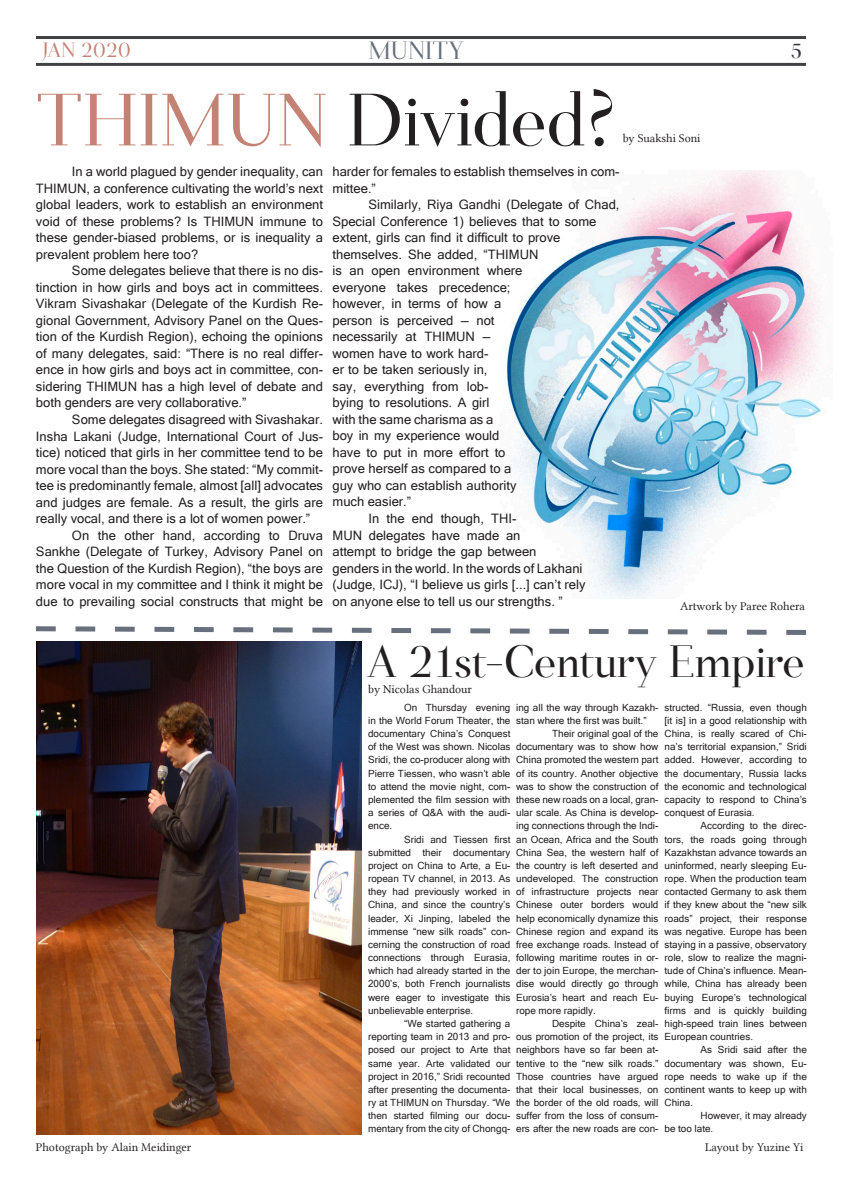
<style>
.page{position:relative;width:842px;height:1191px;background:#fff}
.page>*{position:absolute;margin:0;border:0;box-sizing:border-box;transform-origin:0 0}
.t1{font:71px "Salinas Demo";color:#231f20}
.t2{font:43.4px "Salinas Demo";color:#231f20}
.t3{font:24px "Salinas Demo";color:#68707e}
.t4{font:20px "Salinas Demo";color:#c48274}
.t5{font:20px "Salinas Demo";color:#32333f}
.t6{font:13px/16.5px "Microsoft Sans Serif";color:#231f20;text-align:justify}
.t7{font:12px "Lin Libertine";color:#231f20}
.t8{font:9.9px/13.2px "Microsoft Sans Serif";color:#231f20;text-align:justify}
.s1{color:#c48274}
</style>
<div class="page">
<hr style="left:36px;top:36px;width:770px;height:3px;background:#404244">
<hr style="left:36px;top:63px;width:770px;height:3px;background:#404244">
<svg style="left:36px;top:626px;width:770px;height:9px"></svg>
<img style="left:502px;top:170px;width:322px;height:428px">
<img style="left:36px;top:641px;width:325px;height:493px">
<h3 class="t4" style="left:43px;top:38px;width:90px">JAN 2020</h3>
<h3 class="t3" style="left:368px;top:37px;width:97px">MUNITY</h3>
<h3 class="t5" style="left:790px;top:39px;width:13px">5</h3>
<h1 class="t1" style="left:36px;top:79px;width:583px"><span class="s1">THIMUN</span> Divided?</h1>
<p class="t7" style="left:623px;top:131px;width:79px">by Suakshi Soni</p>
<p class="t6" style="left:36px;top:163px;width:289px;text-indent:36px">In a world plagued by gender inequality, can THIMUN, a conference cultivating the world’s next global leaders, work to establish an environment void of these problems? Is THIMUN immune to these gender-biased problems, or is inequality a prevalent problem here too?</p>
<p class="t6" style="left:36px;top:262px;width:289px;text-indent:36px">Some delegates believe that there is no dis&shy;tinction in how girls and boys act in committees.<br>Vikram Sivashakar (Delegate of the Kurdish Re&shy;gional Government, Advisory Panel on the Ques&shy;tion of the Kurdish Region), echoing the opinions of many delegates, said: “There is no real differ&shy;ence in how girls and boys act in committee, con&shy;sidering THIMUN has a high level of debate and both genders are very collaborative.”</p>
<h3 class="t6" style="left:72px;top:411px;width:253px">Some delegates disagreed with Sivashakar.</h3>
<h3 class="t6" style="left:36px;top:427px;width:289px">Insha Lakani (Judge, International Court of Jus-</h3>
<h3 class="t6" style="left:36px;top:444px;width:289px">tice) noticed that girls in her committee tend to be</h3>
<h3 class="t6" style="left:36px;top:460px;width:289px">more vocal than the boys. She stated: “My commit-</h3>
<h3 class="t6" style="left:36px;top:477px;width:289px">tee is predominantly female, almost [all] advocates</h3>
<h3 class="t6" style="left:36px;top:493px;width:289px">and judges are female. As a result, the girls are</h3>
<h3 class="t6" style="left:36px;top:510px;width:276px">really vocal, and there is a lot of women power.”</h3>
<h3 class="t6" style="left:72px;top:526px;width:253px">On the other hand, according to Druva</h3>
<h3 class="t6" style="left:36px;top:543px;width:289px">Sankhe (Delegate of Turkey, Advisory Panel on</h3>
<h3 class="t6" style="left:36px;top:559px;width:289px">the Question of the Kurdish Region), “the boys are</h3>
<h3 class="t6" style="left:36px;top:576px;width:289px">more vocal in my committee and I think it might be</h3>
<h3 class="t6" style="left:36px;top:592px;width:289px">due to prevailing social constructs that might be</h3>
<h3 class="t6" style="left:332px;top:163px;width:289px">harder for females to establish themselves in com&shy;mittee.”</h3>
<h3 class="t6" style="left:368px;top:196px;width:253px">Similarly, Riya Gandhi (Delegate of Chad,</h3>
<h3 class="t6" style="left:332px;top:213px;width:265px">Special Conference 1) believes that to some</h3>
<h3 class="t6" style="left:332px;top:229px;width:229px">extent, girls can find it difficult to prove</h3>
<h3 class="t6" style="left:332px;top:246px;width:207px">themselves. She added, “THIMUN</h3>
<h3 class="t6" style="left:332px;top:262px;width:191px">is an open environment where</h3>
<h3 class="t6" style="left:332px;top:279px;width:179px">everyone takes precedence;</h3>
<h3 class="t6" style="left:332px;top:295px;width:170px">however, in terms of how a</h3>
<h3 class="t6" style="left:332px;top:312px;width:163px">person is perceived — not</h3>
<h3 class="t6" style="left:332px;top:328px;width:160px">necessarily at THIMUN —</h3>
<h3 class="t6" style="left:332px;top:345px;width:157px">women have to work hard-</h3>
<h3 class="t6" style="left:332px;top:361px;width:157px">er to be taken seriously in,</h3>
<h3 class="t6" style="left:332px;top:378px;width:157px">say, everything from lob-</h3>
<h3 class="t6" style="left:332px;top:394px;width:159px">bying to resolutions. A girl</h3>
<h3 class="t6" style="left:332px;top:411px;width:162px">with the same charisma as a</h3>
<h3 class="t6" style="left:332px;top:427px;width:168px">boy in my experience would</h3>
<h3 class="t6" style="left:332px;top:444px;width:175px">have to put in more effort to</h3>
<h3 class="t6" style="left:332px;top:460px;width:181px">prove herself as compared to a</h3>
<h3 class="t6" style="left:332px;top:477px;width:185px">guy who can establish authority</h3>
<h3 class="t6" style="left:332px;top:493px;width:80px">much easier.”</h3>
<h3 class="t6" style="left:368px;top:510px;width:150px">In the end though, THI-</h3>
<h3 class="t6" style="left:332px;top:526px;width:189px">MUN delegates have made an</h3>
<h3 class="t6" style="left:332px;top:543px;width:205px">attempt to bridge the gap between</h3>
<h3 class="t6" style="left:332px;top:559px;width:251px">genders in the world. In the words of Lakhani</h3>
<h3 class="t6" style="left:332px;top:576px;width:255px">(Judge, ICJ), “I believe us girls [...] can’t rely</h3>
<h3 class="t6" style="left:332px;top:592px;width:232px">on anyone else to tell us our strengths. ”</h3>
<p class="t7" style="left:680px;top:599px;width:127px">Artwork by Paree Rohera</p>
<h2 class="t2" style="left:367px;top:636px;width:439px">A 21st-Century Empire</h2>
<p class="t7" style="left:368px;top:682px;width:105px">by Nicolas Ghandour</p>
<p class="t8" style="left:368px;top:700px;width:144px;text-indent:36px">On Thursday evening in the World Forum Theater, the documentary China’s Conquest of the West was shown. Nicolas Sridi, the co-producer along with Pierre Tiessen, who wasn’t able to attend the movie night, com&shy;plemented the film session with a series of Q&amp;A with the audi&shy;ence.</p>
<p class="t8" style="left:368px;top:832px;width:144px;text-indent:36px">Sridi and Tiessen first submitted their documentary project on China to Arte, a Eu&shy;ropean TV channel, in 2013. As they had previously worked in China, and since the country’s leader, Xi Jinping, labeled the immense “new silk roads” con&shy;cerning the construction of road connections through Eurasia, which had already started in the 2000’s, both French journalists were eager to investigate this unbelievable enterprise.</p>
<p class="t8" style="left:368px;top:1017px;width:144px;text-indent:36px">“We started gathering a reporting team in 2013 and pro&shy;posed our project to Arte that same year. Arte validated our project in 2016,” Sridi recounted after presenting the documenta&shy;ry at THIMUN on Thursday. “We then started filming our docu&shy;mentary from the city of Chongq-</p>
<p class="t8" style="left:664px;top:700px;width:144px">structed. “Russia, even though [it is] in a good relationship with China, is really scared of Chi&shy;na’s territorial expansion,” Sridi added. However, according to the documentary, Russia lacks the economic and technological capacity to respond to China’s conquest of Eurasia.</p>
<p class="t8" style="left:664px;top:819px;width:144px;text-indent:36px">According to the direc&shy;tors, the roads going through Kazakhstan advance towards an uninformed, nearly sleeping Eu&shy;rope. When the production team contacted Germany to ask them if they knew about the “new silk roads” project, their response was negative. Europe has been staying in a passive, observatory role, slow to realize the magni&shy;tude of China’s influence. Mean&shy;while, China has already been buying Europe’s technological firms and is quickly building high-speed train lines between European countries.</p>
<p class="t8" style="left:664px;top:1043px;width:144px;text-indent:36px">As Sridi said after the documentary was shown, Eu&shy;rope needs to wake up if the continent wants to keep up with China.</p>
<p class="t8" style="left:664px;top:1109px;width:144px;text-indent:36px">However, it may already be too late.</p>
<p class="t8" style="left:516px;top:700px;width:144px">ing all the way through Kazakh&shy;stan where the first was built.”</p>
<p class="t8" style="left:516px;top:727px;width:144px;text-indent:36px">Their original goal of the documentary was to show how China promoted the western part of its country. Another objective was to show the construction of these new roads on a local, gran&shy;ular scale. As China is develop&shy;ing connections through the Indi&shy;an Ocean, Africa and the South China Sea, the western half of the country is left deserted and undeveloped. The construction of infrastructure projects near Chinese outer borders would help economically dynamize this Chinese region and expand its free exchange roads. Instead of following maritime routes in or&shy;der to join Europe, the merchan&shy;dise would directly go through Eurosia’s heart and reach Eu&shy;rope more rapidly.</p>
<p class="t8" style="left:516px;top:1017px;width:144px;text-indent:36px">Despite China’s zeal&shy;ous promotion of the project, its neighbors have so far been at&shy;tentive to the “new silk roads.” Those countries have argued that their local businesses, on the border of the old roads, will suffer from the loss of consum&shy;ers after the new roads are con-</p>
<p class="t7" style="left:36px;top:1140px;width:157px">Photograph by Alain Meidinger</p>
<p class="t7" style="left:705px;top:1140px;width:100px">Layout by Yuzine Yi</p>
</div>
